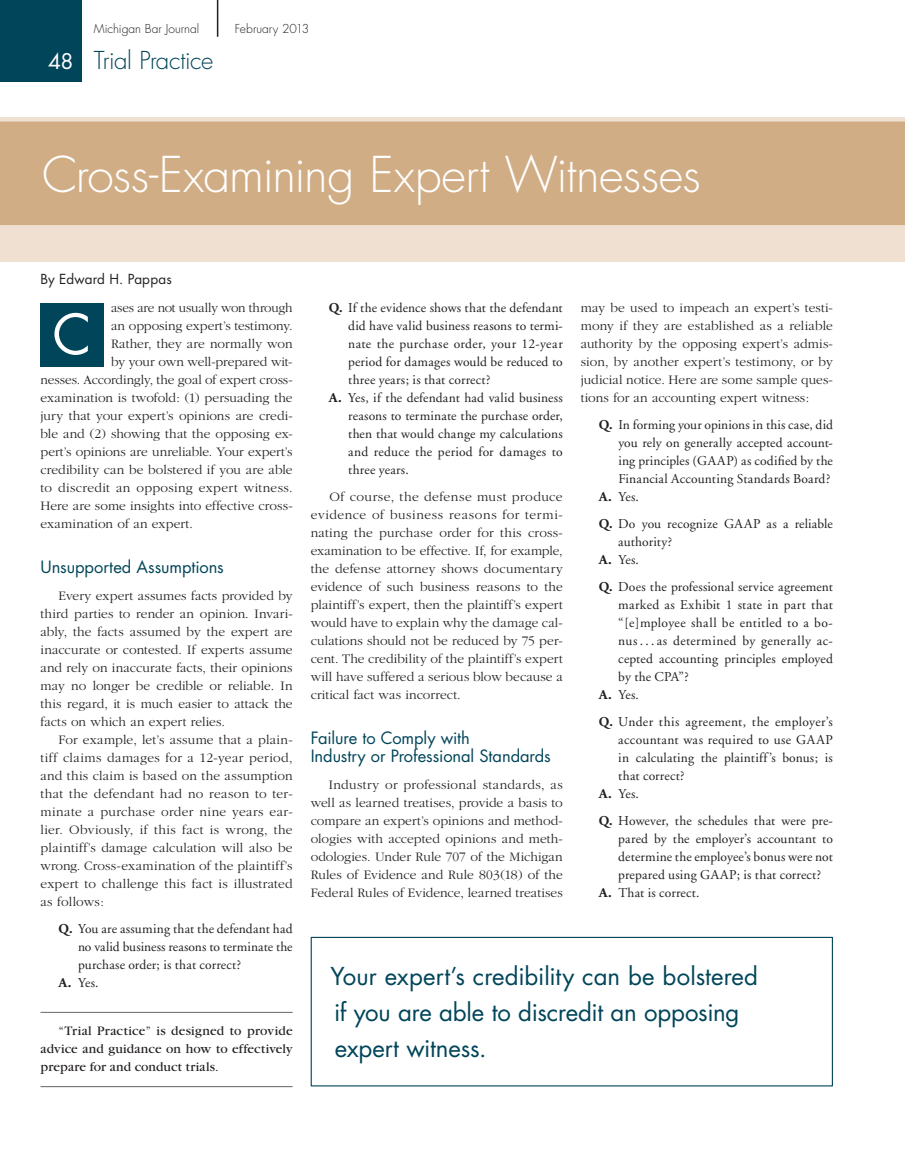
<style>
.page{position:relative;width:905px;height:1175px;background:#fff}
.page>*{position:absolute;margin:0;border:0;box-sizing:border-box;transform-origin:0 0}
.t1{font:54px "Futura";color:#fff}
.t2{font:300 48px "Futura";letter-spacing:-.01em;color:#fff}
.t3{font:24px/36px "Futura";letter-spacing:-.005em;color:#004559}
.t4{font:300 24px "Futura";letter-spacing:-.02em;color:#004559}
.t5{font:16.5px/18px "Futura";letter-spacing:-.005em;color:#004559}
.t6{font:300 13.5px/18px "Garamond";letter-spacing:.005em;color:#231f20;text-align:justify}
.t7{font:13.5px "Adobe Garamond";letter-spacing:.015em;color:#231f20}
.t8{font:13.5px/18px "Garamond";letter-spacing:.005em;color:#231f20;text-align:justify}
.t9{font:300 13.5px "Garamond";letter-spacing:.025em;color:#231f20}
.t10{font:300 13.5px "Garamond";letter-spacing:-.015em;color:#231f20}
.t11{font:13.5px "Futura";letter-spacing:.01em;color:#231f20}
.t12{font:300 12px "Futura";color:#231f20}
.s1{font-weight:400;font-size:21px;color:#fff}
.s2{font-weight:700}
</style>
<div class="page">
<div style="left:0;top:0;width:82px;height:82px;background:#004559"></div>
<hr style="left:217px;top:0;width:1px;height:37px;background:#231f20">
<div style="left:0;top:225px;width:904px;height:36px;background:#efe0d1"></div>
<div style="left:0;top:117px;width:904px;height:108px;background:#d1ad85"></div>
<hr style="left:40px;top:1012px;width:252px;height:1px;background:#636466">
<hr style="left:40px;top:1086px;width:252px;height:1px;background:#636466">
<div style="left:40px;top:303px;width:64px;height:63px;background:#004559"></div>
<div style="left:310px;top:936px;width:522px;height:150px;border:1px solid #004559"></div>
<p class="t12" style="left:94px;top:21px;width:107px">Michigan Bar Journal</p>
<p class="t12" style="left:235px;top:21px;width:76px">February 2013</p>
<h3 class="t4" style="left:48px;top:45px;width:167px"><span class="s1">48</span> Trial Practice</h3>
<h2 class="t2" style="left:42px;top:143px;width:660px">Cross-Examining Expert Witnesses</h2>
<p class="t11" style="left:40px;top:269px;width:133px">By Edward H. Pappas</p>
<p class="t10" style="left:111px;top:300px;width:183px">ases are not usually won through</p>
<p class="t6" style="left:111px;top:317px;width:183px">an opposing expert’s testimony.</p>
<p class="t6" style="left:111px;top:335px;width:183px">Rather, they are normally won</p>
<p class="t6" style="left:111px;top:353px;width:183px">by your own well-prepared wit-</p>
<p class="t6" style="left:40px;top:371px;width:254px">nesses. Accordingly, the goal of expert cross-</p>
<p class="t6" style="left:40px;top:389px;width:254px">examination is twofold: (1) persuading the</p>
<p class="t6" style="left:40px;top:407px;width:254px">jury that your expert’s opinions are credi-</p>
<p class="t6" style="left:40px;top:425px;width:254px">ble and (2) showing that the opposing ex-</p>
<p class="t6" style="left:40px;top:443px;width:254px">pert’s opinions are unreliable. Your expert’s</p>
<p class="t6" style="left:40px;top:461px;width:253px">credibility can be bolstered if you are able</p>
<p class="t9" style="left:40px;top:480px;width:253px">to discredit an opposing expert witness.</p>
<p class="t6" style="left:40px;top:497px;width:253px">Here are some insights into effective cross-</p>
<p class="t6" style="left:40px;top:515px;width:154px">examination of an expert.</p>
<p class="t5" style="left:40px;top:557px;width:185px">Unsupported Assumptions</p>
<p class="t6" style="left:41px;top:587px;width:254px;text-indent:18px">Every expert assumes facts provided by third parties to render an opinion. Invari&shy;ably, the facts assumed by the expert are inaccurate or contested. If experts assume and rely on inaccurate facts, their opinions may no longer be credible or reliable. In this regard, it is much easier to attack the facts on which an expert relies.</p>
<p class="t6" style="left:40px;top:731px;width:254px;text-indent:18px">For example, let’s assume that a plain&shy;tiff claims damages for a 12-year period, and this claim is based on the assumption that the defendant had no reason to ter&shy;minate a purchase order nine years ear&shy;lier. Obviously, if this fact is wrong, the plaintiff’s damage calculation will also be wrong. Cross-examination of the plaintiff’s expert to challenge this fact is illustrated as follows:</p>
<p class="t7" style="left:58px;top:921px;width:235px"><span class="s2">Q.</span> You are assuming that the defendant had</p>
<p class="t7" style="left:78px;top:939px;width:216px">no valid business reasons to terminate the</p>
<p class="t7" style="left:78px;top:957px;width:164px">purchase order; is that correct?</p>
<p class="t7" style="left:59px;top:975px;width:42px"><span class="s2">A.</span> Yes.</p>
<h1 class="t1" style="left:53px;top:297px;width:40px">C</h1>
<p class="t8" style="left:41px;top:1022px;width:254px;text-indent:18px">“Trial Practice” is designed to provide advice and guidance on how to effectively prepare for and conduct trials.</p>
<p class="t7" style="left:328px;top:300px;width:235px"><span class="s2">Q.</span> If the evidence shows that the defendant</p>
<p class="t7" style="left:348px;top:318px;width:216px">did have valid business reasons to termi-</p>
<p class="t7" style="left:348px;top:336px;width:216px">nate the purchase order, your 12-year</p>
<p class="t7" style="left:348px;top:354px;width:216px">period for damages would be reduced to</p>
<p class="t7" style="left:348px;top:372px;width:144px">three years; is that correct?</p>
<p class="t7" style="left:329px;top:390px;width:236px"><span class="s2">A.</span> Yes, if the defendant had valid business</p>
<p class="t7" style="left:348px;top:408px;width:216px">reasons to terminate the purchase order,</p>
<p class="t7" style="left:348px;top:426px;width:216px">then that would change my calculations</p>
<p class="t7" style="left:348px;top:444px;width:216px">and reduce the period for damages to</p>
<p class="t7" style="left:348px;top:462px;width:62px">three years.</p>
<p class="t6" style="left:310px;top:487px;width:254px;text-indent:19px">Of course, the defense must produce evidence of business reasons for termi&shy;nating the purchase order for this cross&shy;examination to be effective. If, for example, the defense attorney shows documentary evidence of such business reasons to the plaintiff’s expert, then the plaintiff’s expert would have to explain why the damage cal&shy;culations should not be reduced by 75 per&shy;cent. The credibility of the plaintiff’s expert will have suffered a serious blow because a critical fact was incorrect.</p>
<p class="t5" style="left:310px;top:728px;width:242px">Failure to Comply with<br>Industry or Professional Standards</p>
<p class="t6" style="left:311px;top:775px;width:254px;text-indent:18px">Industry or professional standards, as well as learned treatises, provide a basis to compare an expert’s opinions and method&shy;ologies with accepted opinions and meth&shy;odologies. Under Rule 707 of the Michigan Rules of Evidence and Rule 803(18) of the Federal Rules of Evidence, learned treatises</p>
<p class="t6" style="left:581px;top:299px;width:254px">may be used to impeach an expert’s testi&shy;mony if they are established as a reliable authority by the opposing expert’s admis&shy;sion, by another expert’s testimony, or by judicial notice. Here are some sample ques&shy;tions for an accounting expert witness:</p>
<p class="t7" style="left:598px;top:417px;width:235px"><span class="s2">Q.</span> In forming your opinions in this case, did</p>
<p class="t7" style="left:618px;top:435px;width:216px">you rely on generally accepted account-</p>
<p class="t7" style="left:618px;top:453px;width:216px">ing principles (GAAP) as codified by the</p>
<p class="t7" style="left:618px;top:471px;width:214px">Financial Accounting Standards Board?</p>
<p class="t7" style="left:599px;top:489px;width:42px"><span class="s2">A.</span> Yes.</p>
<p class="t7" style="left:598px;top:516px;width:236px"><span class="s2">Q.</span> Do you recognize GAAP as a reliable</p>
<p class="t7" style="left:618px;top:534px;width:55px">authority?</p>
<p class="t7" style="left:599px;top:552px;width:42px"><span class="s2">A.</span> Yes.</p>
<p class="t7" style="left:598px;top:579px;width:236px"><span class="s2">Q.</span> Does the professional service agreement</p>
<p class="t7" style="left:618px;top:597px;width:216px">marked as Exhibit 1 state in part that</p>
<p class="t7" style="left:618px;top:615px;width:216px">“[e]mployee shall be entitled to a bo-</p>
<p class="t7" style="left:618px;top:633px;width:216px">nus . . . as determined by generally ac-</p>
<p class="t7" style="left:618px;top:651px;width:216px">cepted accounting principles employed</p>
<p class="t7" style="left:618px;top:669px;width:72px">by the CPA”?</p>
<p class="t7" style="left:599px;top:687px;width:42px"><span class="s2">A.</span> Yes.</p>
<p class="t7" style="left:598px;top:714px;width:236px"><span class="s2">Q.</span> Under this agreement, the employer’s</p>
<p class="t7" style="left:618px;top:732px;width:216px">accountant was required to use GAAP</p>
<p class="t7" style="left:618px;top:750px;width:216px">in calculating the plaintiff’s bonus; is</p>
<p class="t7" style="left:618px;top:768px;width:68px">that correct?</p>
<p class="t7" style="left:599px;top:786px;width:42px"><span class="s2">A.</span> Yes.</p>
<p class="t7" style="left:598px;top:813px;width:235px"><span class="s2">Q.</span> However, the schedules that were pre-</p>
<p class="t7" style="left:618px;top:831px;width:216px">pared by the employer’s accountant to</p>
<p class="t7" style="left:618px;top:849px;width:216px">determine the employee’s bonus were not</p>
<p class="t7" style="left:618px;top:867px;width:204px">prepared using GAAP; is that correct?</p>
<p class="t7" style="left:599px;top:885px;width:102px"><span class="s2">A.</span> That is correct.</p>
<h3 class="t3" style="left:330px;top:957px;width:429px">Your expert’s credibility can be bolstered if you are able to discredit an opposing expert witness.</h3>
</div>
